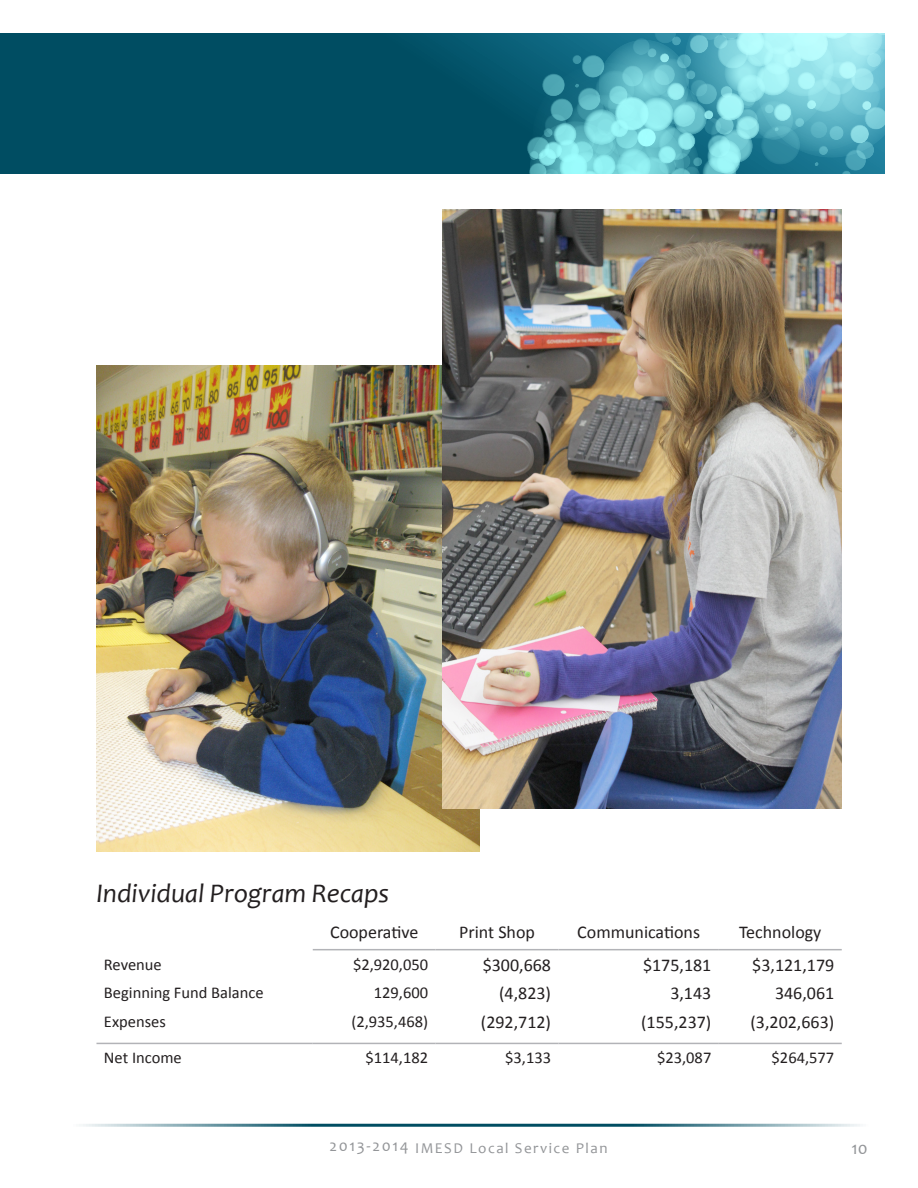
<style>
.page{position:relative;width:918px;height:1188px;background:#fff}
.page>*{position:absolute;margin:0;border:0;box-sizing:border-box;transform-origin:0 0}
.t1{font:italic 27px "Candara";color:#231f20}
.t2{font:18px "Calibri";color:#231f20}
.Page_Number{font:18px "Candara";color:#939598}
.Title_Text{font:16.5px "Calibri";color:#231f20}
.t3{font:15px "Candara";letter-spacing:.1em;color:#939598}
.s1{font-size:16.5px}
</style>
<div class="page">
<hr style="left:70px;top:1124px;width:799px;height:3px;background:#004d62">
<svg style="left:0;top:34px;width:884px;height:140px;background:#28788a"></svg>
<hr style="left:313px;top:949px;width:123px;height:1px;background:#b2b3b7">
<hr style="left:436px;top:949px;width:123px;height:1px;background:#b2b3b7">
<hr style="left:559px;top:949px;width:160px;height:1px;background:#b2b3b7">
<hr style="left:719px;top:949px;width:123px;height:1px;background:#b2b3b7">
<hr style="left:96px;top:1043px;width:217px;height:1px;background:#b2b3b7">
<hr style="left:313px;top:1043px;width:123px;height:1px;background:#b2b3b7">
<hr style="left:436px;top:1043px;width:123px;height:1px;background:#b2b3b7">
<hr style="left:559px;top:1043px;width:160px;height:1px;background:#b2b3b7">
<hr style="left:719px;top:1043px;width:123px;height:1px;background:#b2b3b7">
<img style="left:96px;top:366px;width:384px;height:485px">
<img style="left:443px;top:209px;width:399px;height:599px">
<p class="t1" style="left:96px;top:877px;width:294px">Individual Program Recaps</p>
<p class="t2" style="left:330px;top:920px;width:90px">Cooperative</p>
<p class="t2" style="left:459px;top:920px;width:77px">Print Shop</p>
<p class="t2" style="left:577px;top:920px;width:124px">Communications</p>
<p class="t2" style="left:739px;top:920px;width:84px">Technology</p>
<p class="Title_Text" style="left:104px;top:954px;width:59px">Revenue</p>
<p class="Title_Text" style="left:353px;top:954px;width:77px">$2,920,050</p>
<p class="t2" style="left:483px;top:953px;width:70px">$300,668</p>
<p class="t2" style="left:643px;top:953px;width:70px">$175,181</p>
<p class="t2" style="left:752px;top:953px;width:84px">$3,121,179</p>
<p class="Title_Text" style="left:104px;top:982px;width:161px">Beginning Fund Balance</p>
<p class="Title_Text" style="left:374px;top:982px;width:56px">129,600</p>
<p class="t2" style="left:499px;top:982px;width:53px">(4,823)</p>
<p class="t2" style="left:670px;top:982px;width:43px">3,143</p>
<p class="t2" style="left:775px;top:982px;width:61px">346,061</p>
<p class="Title_Text" style="left:104px;top:1011px;width:63px">Expenses</p>
<p class="Title_Text" style="left:351px;top:1011px;width:78px">(2,935,468)</p>
<p class="t2" style="left:481px;top:1010px;width:72px">(292,712)</p>
<p class="t2" style="left:641px;top:1010px;width:72px">(155,237)</p>
<p class="t2" style="left:751px;top:1010px;width:85px">(3,202,663)</p>
<p class="Title_Text" style="left:104px;top:1047px;width:79px">Net Income</p>
<p class="Title_Text" style="left:366px;top:1047px;width:64px">$114,182</p>
<p class="Title_Text" style="left:505px;top:1047px;width:47px">$3,133</p>
<p class="Title_Text" style="left:657px;top:1047px;width:56px">$23,087</p>
<p class="Title_Text" style="left:772px;top:1047px;width:64px">$264,577</p>
<p class="t3" style="left:330px;top:1138px;width:279px"><span class="s1">2013-2014</span> IMESD Local Service Plan</p>
<p class="Page_Number" style="left:852px;top:1137px;width:18px">10</p>
</div>
